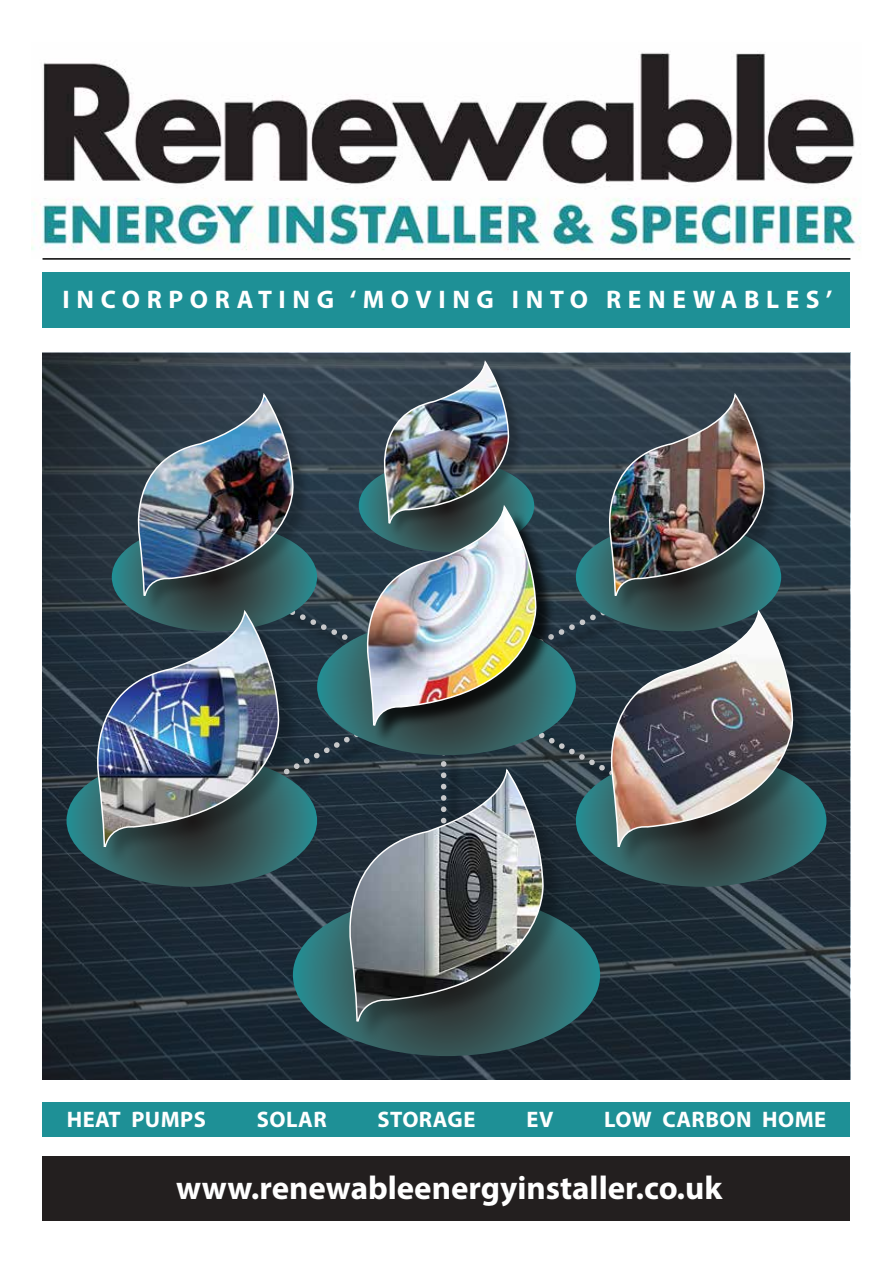
<style>
.page{position:relative;width:893px;height:1263px;background:#fff}
.page>*{position:absolute;margin:0;border:0;box-sizing:border-box;transform-origin:0 0}
.t1{font:700 33px "Myriad Pro";color:#fff}
.t2{font:700 25.5px "Myriad Pro";letter-spacing:.26em;color:#fff}
.t3{font:700 22.5px "Myriad Pro";letter-spacing:.02em;color:#fff}
</style>
<div class="page">
<img style="left:43px;top:353px;width:807px;height:726px">
<div style="left:43px;top:272px;width:807px;height:56px;background:#1e9096"></div>
<img style="left:32px;top:52px;width:829px;height:207px">
<div style="left:43px;top:1102px;width:807px;height:34px;background:#1e9096"></div>
<div style="left:43px;top:1156px;width:807px;height:64px;background:#231f1f"></div>
<hr style="left:43px;top:258px;width:807px;height:2px;background:#000">
<svg style="left:293px;top:968px;width:307px;height:88px;background:#264d54"></svg>
<div style="left:352px;top:773px;width:214px;height:270px;background:#000;opacity:.25"></div>
<svg style="left:336px;top:968px;width:211px;height:55px;background:#364747"></svg>
<img style="left:67px;top:352px;width:759px;height:616px">
<p class="t2" style="left:63px;top:282px;width:771px">INCORPORATING ‘MOVING INTO RENEWABLES’</p>
<p class="t3" style="left:67px;top:1105px;width:141px">HEAT PUMPS</p>
<p class="t3" style="left:257px;top:1105px;width:71px">SOLAR</p>
<p class="t3" style="left:378px;top:1105px;width:99px">STORAGE</p>
<p class="t3" style="left:526px;top:1105px;width:28px">EV</p>
<p class="t3" style="left:604px;top:1105px;width:223px">LOW CARBON HOME</p>
<h1 class="t1" style="left:176px;top:1166px;width:548px">www.renewableenergyinstaller.co.uk</h1>
</div>
